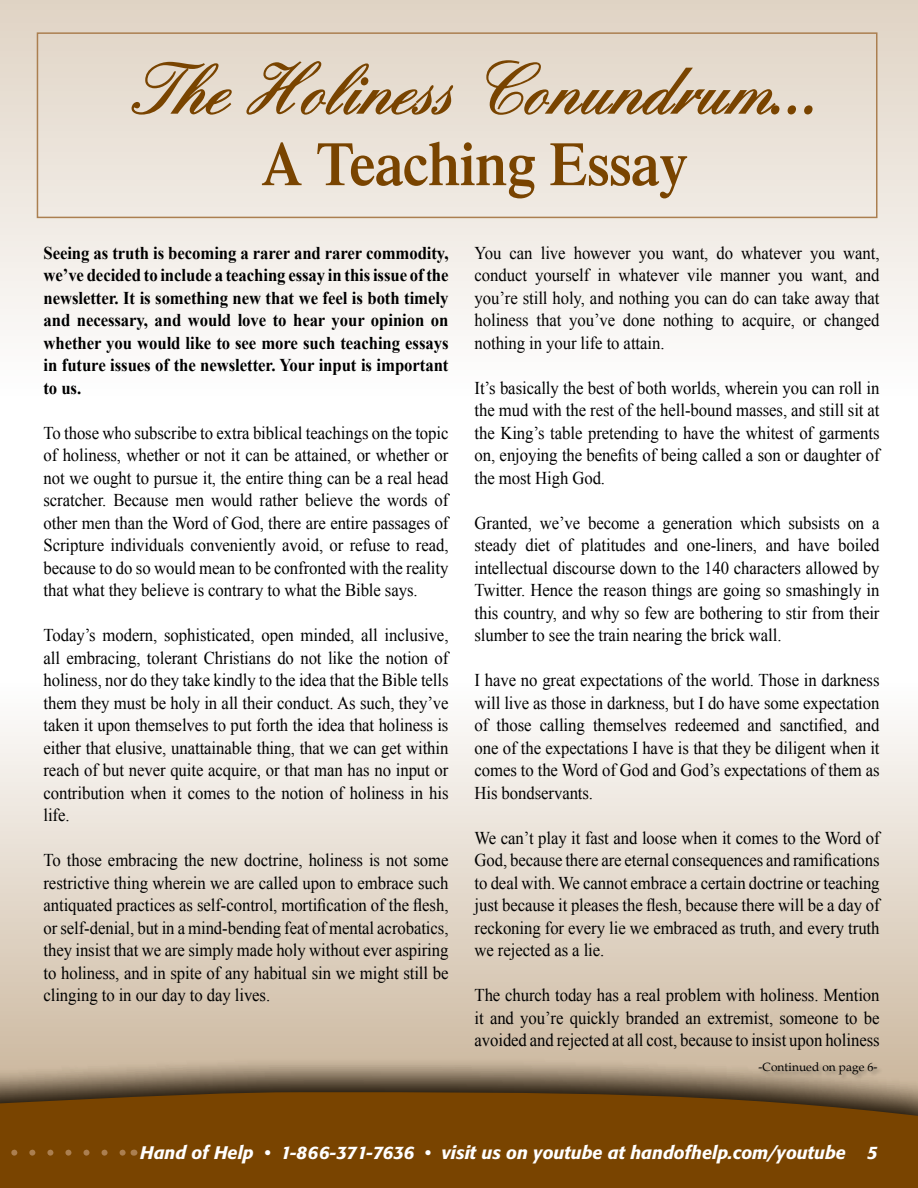
<style>
.page{position:relative;width:918px;height:1188px;background:#fff}
.page>*{position:absolute;margin:0;border:0;box-sizing:border-box;transform-origin:0 0}
.t1{font:700 72px "Quadrille Script Black Ssk";letter-spacing:-.005em;color:#794400;scale:.93 1}
.t2{font:600 61.5px "Times";letter-spacing:-.005em;color:#794400;scale:.93 1}
.t3{font:18px/22.5px "Times New Roman";letter-spacing:-.005em;color:#000;text-align:justify;scale:.93 1}
.t4{font:700 18px/22.5px "Times New Roman";letter-spacing:-.005em;color:#000;text-align:justify;scale:.93 1}
.t5{font:italic 500 18px "Formata";color:#fff}
.t6{font:12px "Palatino";color:#000}
</style>
<div class="page">
<svg style="left:125px;top:724px;width:793px;height:327px;background:#e4d9cd"></svg>
<div style="left:0;top:0;width:918px;height:400px;background:linear-gradient(to bottom,#dfd3c4,#fefeff)"></div>
<div style="left:0;top:1051px;width:918px;height:137px;background:#000;opacity:.8"></div>
<svg style="left:125px;top:1085px;width:793px;height:103px;background:#754406"></svg>
<svg style="left:0;top:724px;width:125px;height:464px;background:#c8b59d"></svg>
<div style="left:759px;top:1062px;width:125px;height:19px;background:#000;opacity:.3"></div>
<div style="left:37px;top:32px;width:841px;height:186px;border:2px solid #ab7f50"></div>
<h1 class="t1" style="left:127px;top:46px;width:748px">The Holiness Conundrum...</h1>
<h2 class="t2" style="left:261px;top:128px;width:460px">A Teaching Essay</h2>
<p class="t4" style="left:44px;top:241px;width:437px">Seeing as truth is becoming a rarer and rarer commodity, we’ve decided to include a teaching essay in this issue of the newsletter. It is something new that we feel is both timely and necessary, and would love to hear your opinion on whether you would like to see more such teaching essays in future issues of the newsletter. Your input is important to us.</p>
<p class="t3" style="left:44px;top:421px;width:437px">To those who subscribe to extra biblical teachings on the topic of holiness, whether or not it can be attained, or whether or not we ought to pursue it, the entire thing can be a real head scratcher. Because men would rather believe the words of other men than the Word of God, there are entire passages of Scripture individuals conveniently avoid, or refuse to read, because to do so would mean to be confronted with the reality that what they believe is contrary to what the Bible says.</p>
<p class="t3" style="left:44px;top:624px;width:437px">Today’s modern, sophisticated, open minded, all inclusive, all embracing, tolerant Christians do not like the notion of holiness, nor do they take kindly to the idea that the Bible tells them they must be holy in all their conduct. As such, they’ve taken it upon themselves to put forth the idea that holiness is either that elusive, unattainable thing, that we can get within reach of but never quite acquire, or that man has no input or contribution when it comes to the notion of holiness in his life.</p>
<p class="t3" style="left:44px;top:849px;width:437px">To those embracing the new doctrine, holiness is not some restrictive thing wherein we are called upon to embrace such antiquated practices as self-control, mortification of the flesh, or self-denial, but in a mind-bending feat of mental acrobatics, they insist that we are simply made holy without ever aspiring to holiness, and in spite of any habitual sin we might still be clinging to in our day to day lives.</p>
<p class="t3" style="left:475px;top:241px;width:437px">You can live however you want, do whatever you want, conduct yourself in whatever vile manner you want, and you’re still holy, and nothing you can do can take away that holiness that you’ve done nothing to acquire, or changed nothing in your life to attain.</p>
<p class="t3" style="left:475px;top:376px;width:437px">It’s basically the best of both worlds, wherein you can roll in the mud with the rest of the hell-bound masses, and still sit at the King’s table pretending to have the whitest of garments on, enjoying the benefits of being called a son or daughter of the most High God.</p>
<p class="t3" style="left:475px;top:511px;width:437px">Granted, we’ve become a generation which subsists on a steady diet of platitudes and one-liners, and have boiled intellectual discourse down to the 140 characters allowed by Twitter. Hence the reason things are going so smashingly in this country, and why so few are bothering to stir from their slumber to see the train nearing the brick wall.</p>
<p class="t3" style="left:475px;top:669px;width:437px">I have no great expectations of the world. Those in darkness will live as those in darkness, but I do have some expectation of those calling themselves redeemed and sanctified, and one of the expectations I have is that they be diligent when it comes to the Word of God and God’s expectations of them as His bondservants.</p>
<p class="t3" style="left:475px;top:826px;width:437px">We can’t play it fast and loose when it comes to the Word of God, because there are eternal consequences and ramifications to deal with. We cannot embrace a certain doctrine or teaching just because it pleases the flesh, because there will be a day of reckoning for every lie we embraced as truth, and every truth we rejected as a lie.</p>
<p class="t3" style="left:475px;top:984px;width:437px">The church today has a real problem with holiness. Mention it and you’re quickly branded an extremist, someone to be avoided and rejected at all cost, because to insist upon holiness</p>
<p class="t6" style="left:759px;top:1060px;width:120px">-Continued on page 6-</p>
<p class="t5" style="left:140px;top:1141px;width:739px">Hand of Help • 1-866-371-7636 • visit us on youtube at handofhelp.com/youtube 5</p>
</div>
